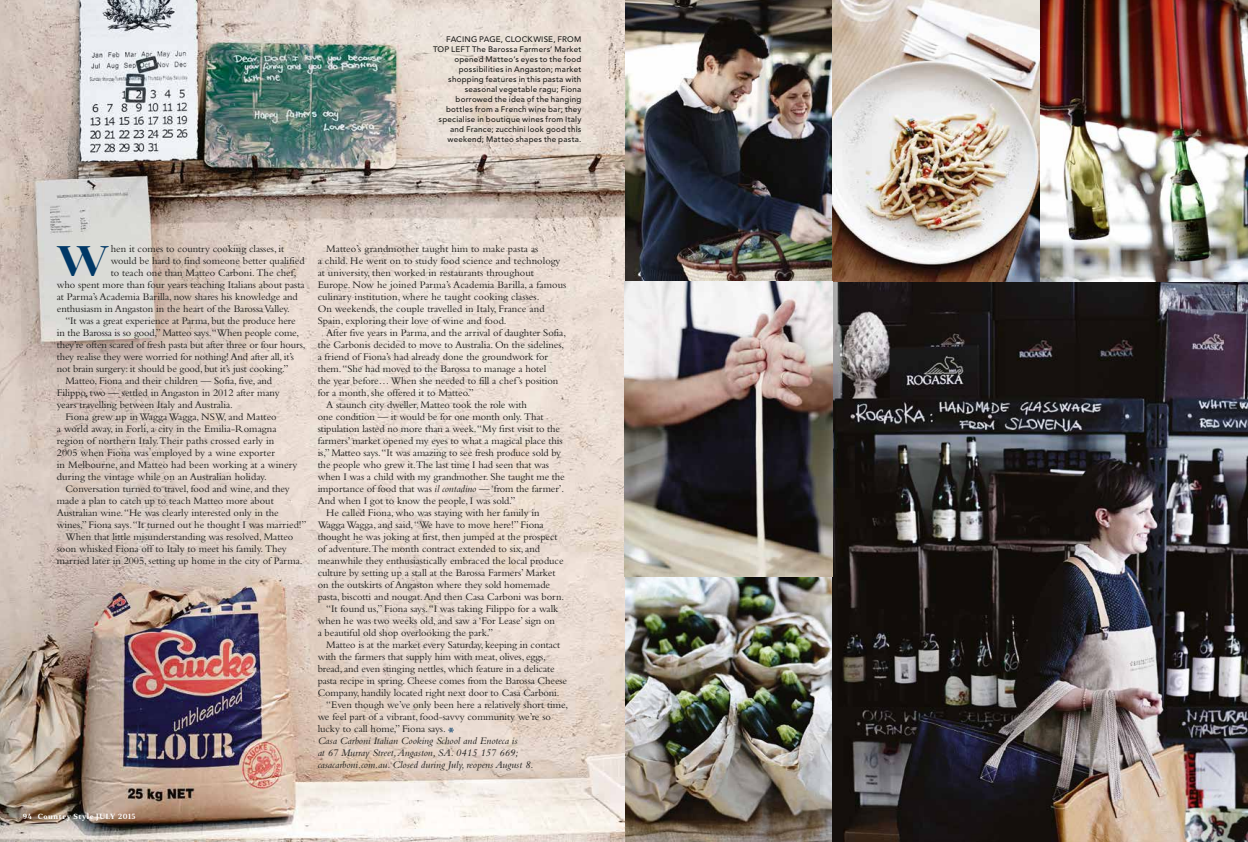
<style>
.page{position:relative;width:1248px;height:842px;background:#fff}
.page>*{position:absolute;margin:0;border:0;box-sizing:border-box;transform-origin:0 0}
.t1{font:700 42.7px "Anglecia Pro Display";color:#003866}
.t2{font:10.5px/12px "Bembo Std";letter-spacing:-.005em;color:#1d1d1b}
.t3{font:italic 10.5px "Bembo Std";color:#1d1d1b}
.t4{font:500 8px/10px "Avenir LT Std";letter-spacing:.03em;color:#1d1d1b;text-align:right}
.t5{font:700 7.5px "Anglecia Pro Text";letter-spacing:.07em;color:#fff}
.s1{font-style:italic}
.s2{font-family:"Garamond 3 LT Std";font-weight:700;font-size:15px;color:#003866}
</style>
<div class="page">
<img style="left:624px;top:576px;width:208px;height:266px">
<img style="left:624px;top:0;width:208px;height:281px">
<img style="left:832px;top:281px;width:415px;height:561px">
<img style="left:0;top:0;width:624px;height:842px">
<img style="left:832px;top:0;width:208px;height:281px">
<img style="left:1040px;top:0;width:207px;height:281px">
<img style="left:624px;top:281px;width:208px;height:295px">
<p class="t4" style="left:433px;top:34px;width:150px">FACING PAGE, CLOCKWISE, FROM TOP LEFT The Barossa Farmers’ Market opened Matteo’s eyes to the food possibilities in Angaston; market shopping features in this pasta with seasonal vegetable ragu; Fiona borrowed the idea of the hanging bottles from a French wine bar; they specialise in boutique wines from Italy and France; zucchini look good this weekend; Matteo shapes the pasta.</p>
<h1 class="t1" style="left:57px;top:232px;width:54px">W</h1>
<p class="t2" style="left:111px;top:243px;width:175px">hen it comes to country cooking classes, it</p>
<p class="t2" style="left:111px;top:255px;width:195px">would be hard to find someone better qualified</p>
<p class="t2" style="left:111px;top:267px;width:187px">to teach one than Matteo Carboni. The chef,</p>
<p class="t2" style="left:57px;top:279px;width:249px">who spent more than four years teaching Italians about pasta</p>
<p class="t2" style="left:57px;top:291px;width:242px">at Parma’s Academia Barilla, now shares his knowledge and</p>
<p class="t2" style="left:57px;top:303px;width:234px">enthusiasm in Angaston in the heart of the Barossa Valley.</p>
<p class="t2" style="left:65px;top:315px;width:232px">“It was a great experience at Parma, but the produce here</p>
<p class="t2" style="left:57px;top:327px;width:244px">in the Barossa is so good,” Matteo says.“When people come,</p>
<p class="t2" style="left:57px;top:339px;width:250px">they’re often scared of fresh pasta but after three or four hours,</p>
<p class="t2" style="left:57px;top:351px;width:239px">they realise they were worried for nothing! And after all, it’s</p>
<p class="t2" style="left:57px;top:363px;width:233px">not brain surgery: it should be good, but it’s just cooking.”</p>
<p class="t2" style="left:65px;top:375px;width:208px">Matteo, Fiona and their children — Sofia, five, and</p>
<p class="t2" style="left:57px;top:387px;width:224px">Filippo, two — settled in Angaston in 2012 after many</p>
<p class="t2" style="left:57px;top:399px;width:177px">years travelling between Italy and Australia.</p>
<p class="t2" style="left:65px;top:411px;width:213px">Fiona grew up in Wagga Wagga, NSW, and Matteo</p>
<p class="t2" style="left:57px;top:423px;width:221px">a world away, in Forli, a city in the Emilia-Romagna</p>
<p class="t2" style="left:57px;top:435px;width:219px">region of northern Italy. Their paths crossed early in</p>
<p class="t2" style="left:57px;top:447px;width:219px">2005 when Fiona was employed by a wine exporter</p>
<p class="t2" style="left:57px;top:459px;width:242px">in Melbourne, and Matteo had been working at a winery</p>
<p class="t2" style="left:57px;top:471px;width:211px">during the vintage while on an Australian holiday.</p>
<p class="t2" style="left:65px;top:483px;width:226px">Conversation turned to travel, food and wine, and they</p>
<p class="t2" style="left:57px;top:495px;width:218px">made a plan to catch up to teach Matteo more about</p>
<p class="t2" style="left:57px;top:507px;width:223px">Australian wine. “He was clearly interested only in the</p>
<p class="t2" style="left:57px;top:519px;width:251px">wines,” Fiona says. “It turned out he thought I was married!”</p>
<p class="t2" style="left:65px;top:531px;width:229px">When that little misunderstanding was resolved, Matteo</p>
<p class="t2" style="left:57px;top:543px;width:231px">soon whisked Fiona off to Italy to meet his family. They</p>
<p class="t2" style="left:57px;top:555px;width:247px">married later in 2005, setting up home in the city of Parma.</p>
<p class="t2" style="left:317px;top:243px;width:250px;text-indent:9px">Matteo’s grandmother taught him to make pasta as<br>a child. He went on to study food science and technology at university, then worked in restaurants throughout Europe. Now he joined Parma’s Academia Barilla, a famous culinary institution, where he taught cooking classes.<br>On weekends, the couple travelled in Italy, France and Spain, exploring their love of wine and food.</p>
<p class="t2" style="left:326px;top:327px;width:241px">After five years in Parma, and the arrival of daughter Sofia,</p>
<p class="t2" style="left:317px;top:339px;width:248px">the Carbonis decided to move to Australia. On the sidelines,</p>
<p class="t2" style="left:317px;top:351px;width:232px">a friend of Fiona’s had already done the groundwork for</p>
<p class="t2" style="left:317px;top:363px;width:230px">them. “She had moved to the Barossa to manage a hotel</p>
<p class="t2" style="left:317px;top:375px;width:242px">the year before… When she needed to fill a chef’s position</p>
<p class="t2" style="left:317px;top:387px;width:158px">for a month, she offered it to Matteo.”</p>
<p class="t2" style="left:326px;top:399px;width:202px">A staunch city dweller, Matteo took the role with</p>
<p class="t2" style="left:317px;top:411px;width:227px">one condition — it would be for one month only. That</p>
<p class="t2" style="left:317px;top:423px;width:244px">stipulation lasted no more than a week.“My first visit to the</p>
<p class="t2" style="left:317px;top:435px;width:246px">farmers’ market opened my eyes to what a magical place this</p>
<p class="t2" style="left:317px;top:447px;width:245px">is,” Matteo says.“It was amazing to see fresh produce sold by</p>
<p class="t2" style="left:317px;top:459px;width:233px">the people who grew it.The last time I had seen that was</p>
<p class="t2" style="left:317px;top:471px;width:249px">when I was a child with my grandmother. She taught me the</p>
<p class="t2" style="left:317px;top:483px;width:248px">importance of food that was <span class="s1">il contadino</span> — ‘from the farmer’.</p>
<p class="t2" style="left:317px;top:495px;width:199px">And when I got to know the people, I was sold.”</p>
<p class="t2" style="left:326px;top:507px;width:215px">He called Fiona, who was staying with her family in</p>
<p class="t2" style="left:317px;top:519px;width:228px">Wagga Wagga, and said, “We have to move here!” Fiona</p>
<p class="t2" style="left:317px;top:531px;width:241px">thought he was joking at first, then jumped at the prospect</p>
<p class="t2" style="left:317px;top:543px;width:224px">of adventure.The month contract extended to six, and</p>
<p class="t2" style="left:317px;top:555px;width:247px">meanwhile they enthusiastically embraced the local produce</p>
<p class="t2" style="left:317px;top:567px;width:239px">culture by setting up a stall at the Barossa Farmers’ Market</p>
<p class="t2" style="left:317px;top:579px;width:234px">on the outskirts of Angaston where they sold homemade</p>
<p class="t2" style="left:317px;top:591px;width:248px">pasta, biscotti and nougat. And then Casa Carboni was born.</p>
<p class="t2" style="left:326px;top:603px;width:234px">“It found us,” Fiona says. “I was taking Filippo for a walk</p>
<p class="t2" style="left:317px;top:615px;width:239px">when he was two weeks old, and saw a ‘For Lease’ sign on</p>
<p class="t2" style="left:317px;top:627px;width:177px">a beautiful old shop overlooking the park.”</p>
<p class="t2" style="left:326px;top:639px;width:235px">Matteo is at the market every Saturday, keeping in contact</p>
<p class="t2" style="left:317px;top:651px;width:230px">with the farmers that supply him with meat, olives, eggs,</p>
<p class="t2" style="left:317px;top:663px;width:238px">bread, and even stinging nettles, which feature in a delicate</p>
<p class="t2" style="left:317px;top:675px;width:251px">pasta recipe in spring. Cheese comes from the Barossa Cheese</p>
<p class="t2" style="left:317px;top:687px;width:243px">Company, handily located right next door to Casa Carboni.</p>
<p class="t2" style="left:326px;top:699px;width:243px">“Even though we’ve only been here a relatively short time,</p>
<p class="t2" style="left:317px;top:711px;width:235px">we feel part of a vibrant, food-savvy community we’re so</p>
<p class="t2" style="left:317px;top:723px;width:139px">lucky to call home,” Fiona says. <span class="s2">*</span></p>
<p class="t3" style="left:317px;top:735px;width:201px">Casa Carboni Italian Cooking School and Enoteca is</p>
<p class="t3" style="left:317px;top:747px;width:202px">at 67 Murray Street, Angaston, SA. 0415 157 669;</p>
<p class="t3" style="left:317px;top:759px;width:217px">casacarboni.com.au. Closed during July, reopens August 8.</p>
<p class="t5" style="left:23px;top:812px;width:114px">94 Country Style JULY 2015</p>
</div>
